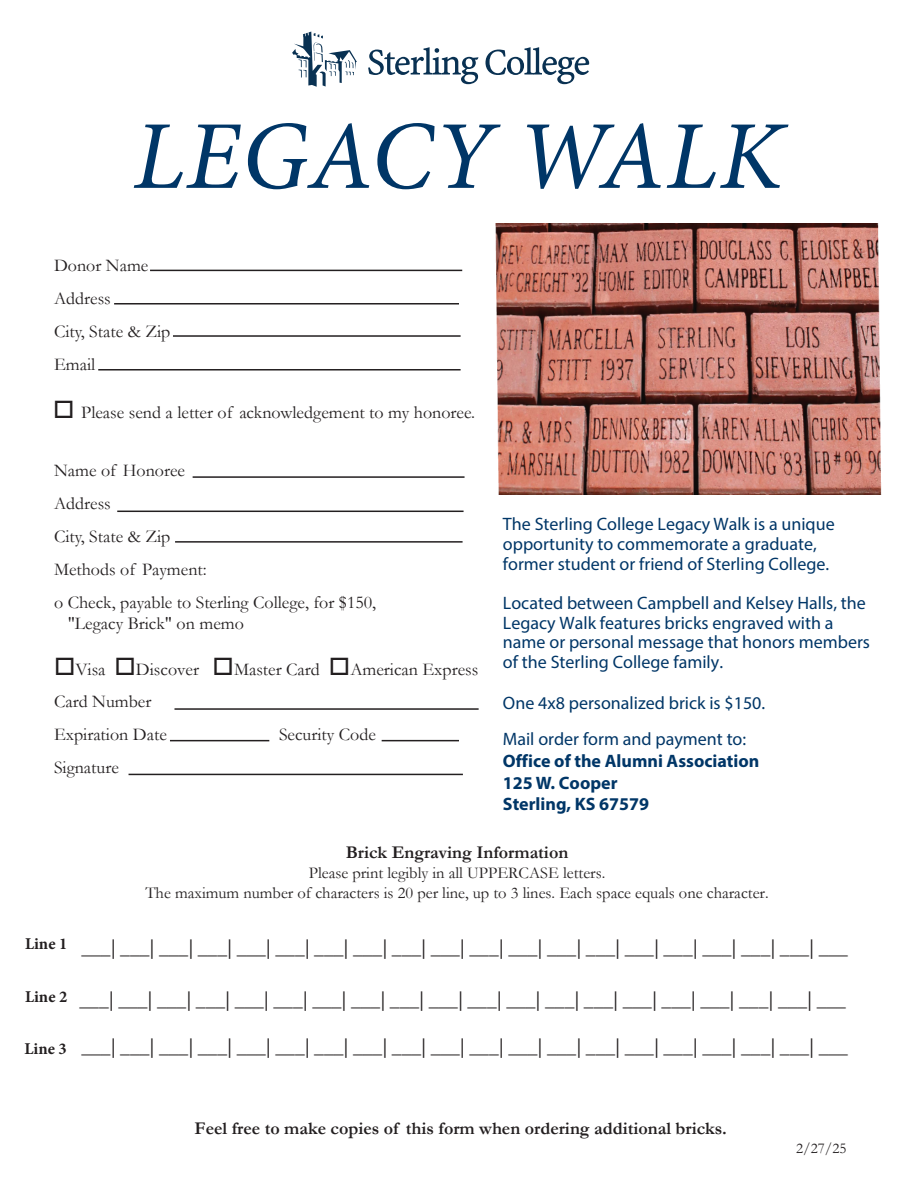
<style>
.page{position:relative;width:918px;height:1188px;background:#fff}
.page>*{position:absolute;margin:0;border:0;box-sizing:border-box;transform-origin:0 0}
.t1{font:italic 97.5px "Minion Pro";letter-spacing:.01em;color:#003667}
.t2{font:19.5px "Minion Pro";color:#231f20}
.t3{font:18px/19.6px "Myriad Pro";color:#003667}
.t4{font:18px/32.8px "Garamond";color:#231f20}
.t5{font:700 18px "Garamond";color:#231f20}
.t6{font:700 18px/21.6px "Myriad Pro";color:#003667}
.t7{font:16.5px/19.8px "Garamond";color:#231f20;text-align:center}
.t8{font:700 16.5px "Minion Pro";color:#231f20}
.t9{font:15px "Garamond";color:#231f20}
</style>
<div class="page">
<svg style="left:292px;top:32px;width:65px;height:55px"></svg>
<svg style="left:368px;top:47px;width:110px;height:37px"></svg>
<svg style="left:486px;top:47px;width:103px;height:37px"></svg>
<hr style="left:150px;top:270px;width:312px;height:1px;background:#231f20">
<hr style="left:114px;top:303px;width:345px;height:2px;background:#231f20">
<hr style="left:173px;top:335px;width:288px;height:2px;background:#231f20">
<hr style="left:98px;top:369px;width:363px;height:2px;background:#231f20">
<hr style="left:193px;top:476px;width:272px;height:2px;background:#231f20">
<hr style="left:117px;top:511px;width:347px;height:1px;background:#231f20">
<hr style="left:175px;top:541px;width:288px;height:2px;background:#231f20">
<hr style="left:174px;top:708px;width:305px;height:2px;background:#231f20">
<hr style="left:170px;top:740px;width:99px;height:1px;background:#231f20">
<hr style="left:382px;top:740px;width:77px;height:1px;background:#231f20">
<hr style="left:129px;top:774px;width:334px;height:1px;background:#231f20">
<img style="left:496px;top:224px;width:386px;height:271px">
<h1 class="t1" style="left:133px;top:90px;width:651px">LEGACY WALK</h1>
<p class="t4" style="left:54px;top:248px;width:118px">Donor Name<br>Address<br>City, State &amp; Zip<br>Email</p>
<p class="t4" style="left:53px;top:396px;width:424px">□ Please send a letter of acknowledgement to my honoree.</p>
<p class="t4" style="left:54px;top:454px;width:324px">Name of Honoree<br>Address<br>City, State &amp; Zip<br>Methods of Payment:<br>o Check, payable to Sterling College, for $150,</p>
<p class="t4" style="left:68px;top:607px;width:178px">"Legacy Brick" on memo</p>
<p class="t4" style="left:54px;top:653px;width:426px">□Visa □Discover □Master Card □American Express<br>Card Number<br>Expiration Date</p>
<p class="t4" style="left:279px;top:718px;width:98px">Security Code</p>
<p class="t4" style="left:54px;top:751px;width:66px">Signature</p>
<p class="t3" style="left:503px;top:514px;width:333px">The Sterling College Legacy Walk is a unique opportunity to commemorate a graduate, former student or friend of Sterling College.</p>
<p class="t3" style="left:503px;top:593px;width:369px">Located between Campbell and Kelsey Halls, the Legacy Walk features bricks engraved with a name or personal message that honors members of the Sterling College family.</p>
<p class="t3" style="left:503px;top:685px;width:264px;line-height:36px">One 4x8 personalized brick is $150.<br>Mail order form and payment to:</p>
<p class="t6" style="left:503px;top:750px;width:258px">Office of the Alumni Association<br>125 W. Cooper<br>Sterling, KS 67579</p>
<p class="t5" style="left:346px;top:840px;width:224px">Brick Engraving Information</p>
<p class="t7" style="left:145px;top:863px;width:625px">Please print legibly in all UPPERCASE letters.<br>The maximum number of characters is 20 per line, up to 3 lines. Each space equals one character.</p>
<p class="t8" style="left:25px;top:932px;width:44px">Line 1</p>
<p class="t8" style="left:25px;top:985px;width:44px">Line 2</p>
<p class="t8" style="left:25px;top:1037px;width:44px">Line 3</p>
<p class="t2" style="left:81px;top:935px;width:768px">___| ___| ___| ___| ___| ___| ___| ___| ___| ___| ___| ___| ___| ___| ___| ___| ___| ___| ___| ___</p>
<p class="t2" style="left:80px;top:987px;width:768px">___| ___| ___| ___| ___| ___| ___| ___| ___| ___| ___| ___| ___| ___| ___| ___| ___| ___| ___| ___</p>
<p class="t2" style="left:81px;top:1034px;width:768px">___| ___| ___| ___| ___| ___| ___| ___| ___| ___| ___| ___| ___| ___| ___| ___| ___| ___| ___| ___</p>
<p class="t5" style="left:195px;top:1116px;width:534px">Feel free to make copies of this form when ordering additional bricks.</p>
<p class="t9" style="left:796px;top:1138px;width:52px">2/27/25</p>
</div>
